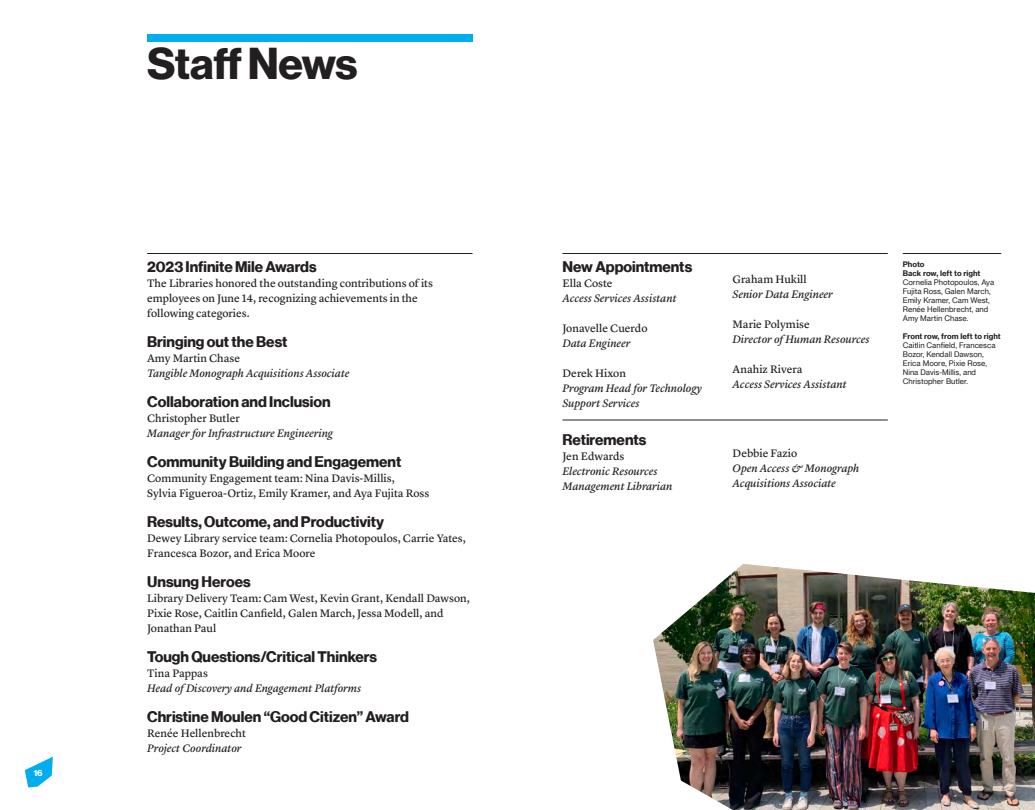
<style>
.page{position:relative;width:1035px;height:810px;background:#fff}
.page>*{position:absolute;margin:0;border:0;box-sizing:border-box;transform-origin:0 0}
.HEADLINE{font:43.75px "N Haas Grotesk DS Std 75 Bd";letter-spacing:-.015em;color:#231f20}
.SUB_HEAD{font:15px "N Haas Grotesk DS Pro 75 Bd";color:#231f20}
.FIRST_PARAGRAPH{font:15px "N Haas Grotesk DS Pro 75 Bd";color:#231f20}
.FIRST_PARAGRAPH-2{font:11.25px/15px "Lyon Text Regular No.2";color:#231f20}
.FIRST_PARAGRAPH-3{font:italic 11.25px/15px "Lyon Text Regular No.2";letter-spacing:-.005em;color:#231f20}
.t1{font:8.75px "N Haas Grotesk DS Std 75 Bd";color:#fff}
.t2{font:7.5px/9px "N Haas Grotesk TX Pro 55 Rg";color:#231f20}
.s1{font-family:"N Haas Grotesk TX Pro 75 Bd"}
</style>
<div class="page">
<svg style="left:25px;top:757px;width:28px;height:31px"></svg>
<div style="left:147px;top:34px;width:325px;height:8px;background:#00aeef"></div>
<hr style="left:562px;top:253px;width:326px;height:1px;background:#231f20">
<hr style="left:562px;top:420px;width:326px;height:1px;background:#231f20">
<hr style="left:147px;top:253px;width:325px;height:1px;background:#231f20">
<hr style="left:903px;top:253px;width:98px;height:1px;background:#231f20">
<img style="left:653px;top:564px;width:382px;height:246px">
<p class="t1" style="left:34px;top:768px;width:10px">16</p>
<p class="HEADLINE" style="left:147px;top:38px;width:212px">Staff News</p>
<p class="SUB_HEAD" style="left:147px;top:258px;width:171px">2023 Infinite Mile Awards</p>
<p class="FIRST_PARAGRAPH-2" style="left:147px;top:275px;width:287px">The Libraries honored the outstanding contributions of its employees on June 14, recognizing achievements in the following categories.</p>
<p class="FIRST_PARAGRAPH" style="left:147px;top:333px;width:142px">Bringing out the Best</p>
<p class="FIRST_PARAGRAPH-2" style="left:147px;top:350px;width:95px">Amy Martin Chase</p>
<p class="FIRST_PARAGRAPH-3" style="left:147px;top:365px;width:204px">Tangible Monograph Acquisitions Associate</p>
<p class="SUB_HEAD" style="left:147px;top:393px;width:185px">Collaboration and Inclusion</p>
<p class="FIRST_PARAGRAPH-2" style="left:147px;top:410px;width:94px">Christopher Butler</p>
<p class="FIRST_PARAGRAPH-3" style="left:147px;top:425px;width:187px">Manager for Infrastructure Engineering</p>
<p class="SUB_HEAD" style="left:147px;top:453px;width:256px">Community Building and Engagement</p>
<p class="FIRST_PARAGRAPH-2" style="left:147px;top:470px;width:284px">Community Engagement team: Nina Davis-Millis,<br>Sylvia Figueroa-Ortiz, Emily Kramer, and Aya Fujita Ross</p>
<p class="SUB_HEAD" style="left:147px;top:513px;width:239px">Results, Outcome, and Productivity</p>
<p class="FIRST_PARAGRAPH-2" style="left:147px;top:530px;width:320px">Dewey Library service team: Cornelia Photopoulos, Carrie Yates,<br>Francesca Bozor, and Erica Moore</p>
<p class="SUB_HEAD" style="left:147px;top:573px;width:105px">Unsung Heroes</p>
<p class="FIRST_PARAGRAPH-2" style="left:147px;top:590px;width:324px">Library Delivery Team: Cam West, Kevin Grant, Kendall Dawson,<br>Pixie Rose, Caitlin Canfield, Galen March, Jessa Modell, and<br>Jonathan Paul</p>
<p class="SUB_HEAD" style="left:147px;top:648px;width:231px">Tough Questions/Critical Thinkers</p>
<p class="FIRST_PARAGRAPH-2" style="left:147px;top:665px;width:62px">Tina Pappas</p>
<p class="FIRST_PARAGRAPH-3" style="left:147px;top:680px;width:215px">Head of Discovery and Engagement Platforms</p>
<p class="SUB_HEAD" style="left:147px;top:708px;width:263px">Christine Moulen “Good Citizen” Award</p>
<p class="FIRST_PARAGRAPH-2" style="left:147px;top:725px;width:100px">Renée Hellenbrecht</p>
<p class="FIRST_PARAGRAPH-3" style="left:147px;top:740px;width:96px">Project Coordinator</p>
<p class="SUB_HEAD" style="left:562px;top:258px;width:131px">New Appointments</p>
<p class="FIRST_PARAGRAPH-2" style="left:562px;top:275px;width:52px">Ella Coste</p>
<p class="FIRST_PARAGRAPH-3" style="left:562px;top:290px;width:116px">Access Services Assistant</p>
<p class="FIRST_PARAGRAPH-2" style="left:562px;top:320px;width:87px">Jonavelle Cuerdo</p>
<p class="FIRST_PARAGRAPH-3" style="left:562px;top:335px;width:69px">Data Engineer</p>
<p class="FIRST_PARAGRAPH-2" style="left:562px;top:365px;width:65px">Derek Hixon</p>
<p class="FIRST_PARAGRAPH-3" style="left:562px;top:380px;width:141px">Program Head for Technology<br>Support Services</p>
<p class="FIRST_PARAGRAPH" style="left:562px;top:431px;width:85px">Retirements</p>
<p class="FIRST_PARAGRAPH-2" style="left:562px;top:448px;width:63px">Jen Edwards</p>
<p class="FIRST_PARAGRAPH-3" style="left:562px;top:463px;width:112px">Electronic Resources<br>Management Librarian</p>
<p class="FIRST_PARAGRAPH-2" style="left:733px;top:271px;width:76px">Graham Hukill</p>
<p class="FIRST_PARAGRAPH-3" style="left:733px;top:286px;width:102px">Senior Data Engineer</p>
<p class="FIRST_PARAGRAPH-2" style="left:733px;top:316px;width:79px">Marie Polymise</p>
<p class="FIRST_PARAGRAPH-3" style="left:733px;top:331px;width:138px">Director of Human Resources</p>
<p class="FIRST_PARAGRAPH-2" style="left:733px;top:361px;width:71px">Anahiz Rivera</p>
<p class="FIRST_PARAGRAPH-3" style="left:733px;top:376px;width:116px">Access Services Assistant</p>
<p class="FIRST_PARAGRAPH-2" style="left:733px;top:445px;width:66px">Debbie Fazio</p>
<p class="FIRST_PARAGRAPH-3" style="left:733px;top:460px;width:128px">Open Access &amp; Monograph<br>Acquisitions Associate</p>
<p class="t2" style="left:903px;top:259px;width:93px"><span class="s1">Photo<br>Back row, left to right<br></span>Cornelia Photopoulos, Aya<br>Fujita Ross, Galen March,<br>Emily Kramer, Cam West,<br>Renée Hellenbrecht, and<br>Amy Martin Chase.</p>
<p class="t2" style="left:903px;top:331px;width:100px"><span class="s1">Front row, from left to right<br></span>Caitlin Canfield, Francesca<br>Bozor, Kendall Dawson,<br>Erica Moore, Pixie Rose,<br>Nina Davis-Millis, and<br>Christopher Butler.</p>
</div>
